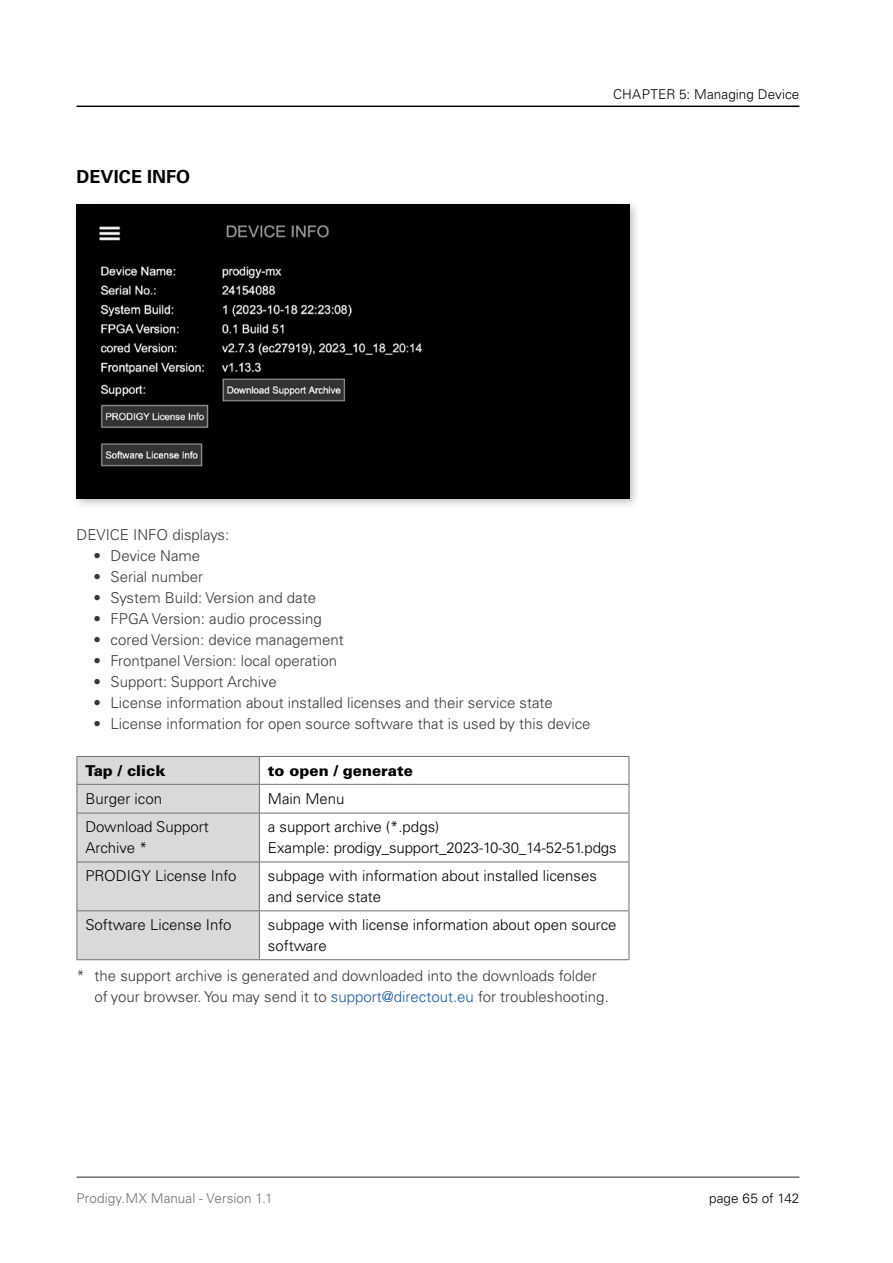
<style>
.page{position:relative;width:893px;height:1263px;background:#fff}
.page>*{position:absolute;margin:0;border:0;box-sizing:border-box;transform-origin:0 0}
.t1{font:700 18px "Univers LT Pro 65";letter-spacing:.005em;color:#000}
.t2{font:300 15px/21px "Univers LT Pro 45";color:#383937}
.t3{font:300 15px/21px "Univers LT Pro 45";color:#000}
.t4{font:900 15px "Univers LT Pro 75";color:#000}
.t5{font:300 13.5px "Univers LT Pro 45";letter-spacing:.005em;color:#000}
.t6{font:300 13.5px "Univers LT Pro 45";letter-spacing:.005em;color:#6f7070}
.s1{color:#195aa5}
</style>
<div class="page">
<hr style="left:77px;top:1176px;width:722px;height:2px;background:#6f7070">
<hr style="left:77px;top:106px;width:722px;height:1px;background:#000">
<hr style="left:259px;top:756px;width:370px;height:1px;background:#6f7070">
<hr style="left:259px;top:784px;width:370px;height:1px;background:#6f7070">
<div style="left:77px;top:756px;width:183px;height:203px;background:#d8dada"></div>
<svg style="left:629px;top:757px;width:1px;height:56px"></svg>
<hr style="left:77px;top:813px;width:182px;height:1px;background:#6f7070">
<hr style="left:77px;top:813px;width:1px;height:48px;background:#6f7070">
<hr style="left:259px;top:813px;width:370px;height:1px;background:#6f7070">
<hr style="left:259px;top:813px;width:1px;height:48px;background:#6f7070">
<hr style="left:629px;top:813px;width:1px;height:48px;background:#6f7070">
<hr style="left:77px;top:861px;width:182px;height:1px;background:#6f7070">
<hr style="left:77px;top:862px;width:1px;height:48px;background:#6f7070">
<hr style="left:259px;top:861px;width:370px;height:1px;background:#6f7070">
<hr style="left:259px;top:862px;width:1px;height:48px;background:#6f7070">
<hr style="left:629px;top:862px;width:1px;height:48px;background:#6f7070">
<hr style="left:77px;top:910px;width:182px;height:1px;background:#6f7070">
<hr style="left:77px;top:911px;width:1px;height:48px;background:#6f7070">
<hr style="left:259px;top:910px;width:370px;height:1px;background:#6f7070">
<hr style="left:259px;top:911px;width:1px;height:48px;background:#6f7070">
<hr style="left:629px;top:911px;width:1px;height:48px;background:#6f7070">
<hr style="left:77px;top:959px;width:182px;height:1px;background:#6f7070">
<hr style="left:259px;top:959px;width:370px;height:1px;background:#6f7070">
<div style="left:71px;top:199px;width:570px;height:311px;background:#000;opacity:.26"></div>
<img style="left:77px;top:204px;width:552px;height:294px">
<p class="t1" style="left:77px;top:166px;width:115px">DEVICE INFO</p>
<p class="t5" style="left:613px;top:86px;width:188px">CHAPTER 5: Managing Device</p>
<p class="t2" style="left:77px;top:524px;width:154px">DEVICE INFO displays:</p>
<p class="t2" style="left:94px;top:545px;width:108px">• Device Name</p>
<p class="t2" style="left:94px;top:566px;width:111px">• Serial number</p>
<p class="t2" style="left:94px;top:587px;width:224px">• System Build: Version and date</p>
<p class="t2" style="left:94px;top:608px;width:230px">• FPGA Version: audio processing</p>
<p class="t2" style="left:94px;top:629px;width:252px">• cored Version: device management</p>
<p class="t2" style="left:94px;top:650px;width:245px">• Frontpanel Version: local operation</p>
<p class="t2" style="left:94px;top:671px;width:185px">• Support: Support Archive</p>
<p class="t2" style="left:94px;top:692px;width:461px">• License information about installed licenses and their service state</p>
<p class="t2" style="left:94px;top:713px;width:499px">• License information for open source software that is used by this device</p>
<p class="t4" style="left:85px;top:761px;width:81px">Tap / click</p>
<p class="t4" style="left:268px;top:761px;width:146px">to open / generate</p>
<p class="t3" style="left:85px;top:788px;width:78px">Burger icon</p>
<p class="t3" style="left:268px;top:788px;width:78px">Main Menu</p>
<p class="t3" style="left:85px;top:817px;width:125px">Download Support<br>Archive *</p>
<p class="t3" style="left:268px;top:817px;width:350px">a support archive (*.pdgs)<br>Example: prodigy_support_2023-10-30_14-52-51.pdgs</p>
<p class="t3" style="left:85px;top:865px;width:153px">PRODIGY License Info</p>
<p class="t3" style="left:268px;top:865px;width:331px">subpage with information about installed licenses and service state</p>
<p class="t3" style="left:85px;top:914px;width:148px">Software License Info</p>
<p class="t3" style="left:268px;top:914px;width:350px">subpage with license information about open source software</p>
<p class="t2" style="left:95px;top:965px;width:516px;text-indent:-18px">* the support archive is generated and downloaded into the downloads folder of your browser. You may send it to <span class="s1">support@directout.eu</span> for troubleshooting.</p>
<p class="t6" style="left:77px;top:1190px;width:197px">Prodigy.MX Manual - Version 1.1</p>
<p class="t5" style="left:709px;top:1190px;width:92px">page 65 of 142</p>
</div>
